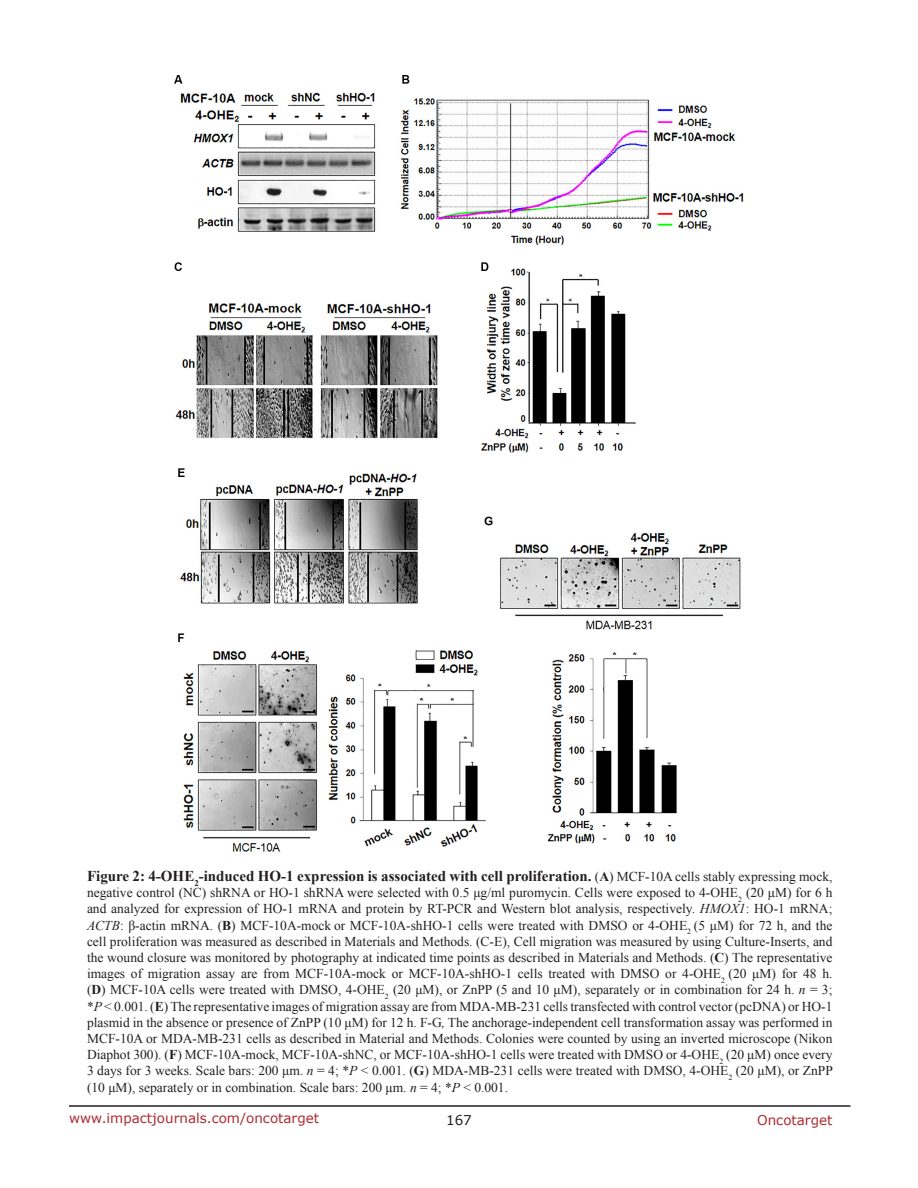
<style>
.page{position:relative;width:918px;height:1188px;background:#fff}
.page>*{position:absolute;margin:0;border:0;box-sizing:border-box;transform-origin:0 0}
.FigureText{font:700 15px "Times New Roman";color:#231f20}
.FigureText-2{font:13.5px/16.2px "Times New Roman";color:#231f20;text-align:justify}
.t1{font:13.5px "Verdana";color:#ac2b31}
.t2{font:13.5px "Verdana";color:#231f20}
.s1{font-weight:400;font-size:13.5px}
.s2{font-size:13.5px}
.s3{font-style:italic}
.s4{font-weight:700}
</style>
<div class="page">
<hr style="left:69px;top:1105px;width:781px;height:2px;background:#231f20">
<img style="left:175px;top:75px;width:569px;height:378px">
<img style="left:178px;top:468px;width:563px;height:384px">
<p class="FigureText" style="left:87px;top:866px;width:747px">Figure 2: 4-OHE<sub>2</sub>-induced HO-1 expression is associated with cell proliferation. <span class="s1">(</span><span class="s2">A</span><span class="s1">) MCF-10A cells stably expressing mock,</span></p>
<p class="FigureText-2" style="left:87px;top:884px;width:748px">negative control (NC) shRNA or HO-1 shRNA were selected with 0.5 μg/ml puromycin. Cells were exposed to 4-OHE<sub>2</sub> (20 μM) for 6 h and analyzed for expression of HO-1 mRNA and protein by RT-PCR and Western blot analysis, respectively. <span class="s3">HMOX1</span>: HO-1 mRNA; <span class="s3">ACTB</span>: β-actin mRNA. (<span class="s4">B</span>) MCF-10A-mock or MCF-10A-shHO-1 cells were treated with DMSO or 4-OHE<sub>2</sub> (5 μM) for 72 h, and the cell proliferation was measured as described in Materials and Methods. (C-E), Cell migration was measured by using Culture-Inserts, and the wound closure was monitored by photography at indicated time points as described in Materials and Methods. (<span class="s4">C</span>) The representative images of migration assay are from MCF-10A-mock or MCF-10A-shHO-1 cells treated with DMSO or 4-OHE<sub>2</sub> (20 μM) for 48 h. (<span class="s4">D</span>) MCF-10A cells were treated with DMSO, 4-OHE<sub>2</sub> (20 μM), or ZnPP (5 and 10 μM), separately or in combination for 24 h. <span class="s3">n</span> = 3; *<span class="s3">P</span> &lt; 0.001. (<span class="s4">E</span>) The representative images of migration assay are from MDA-MB-231 cells transfected with control vector (pcDNA) or HO-1 plasmid in the absence or presence of ZnPP (10 μM) for 12 h. F-G<span class="s3">,</span> The anchorage-independent cell transformation assay was performed in MCF-10A or MDA-MB-231 cells as described in Material and Methods. Colonies were counted by using an inverted microscope (Nikon Diaphot 300). (<span class="s4">F</span>) MCF-10A-mock, MCF-10A-shNC, or MCF-10A-shHO-1 cells were treated with DMSO or 4-OHE<sub>2</sub> (20 μM) once every 3 days for 3 weeks. Scale bars: 200 μm. <span class="s3">n</span> = 4; *<span class="s3">P</span> &lt; 0.001. (<span class="s4">G</span>) MDA-MB-231 cells were treated with DMSO, 4-OHE<sub>2</sub> (20 μM), or ZnPP (10 μM), separately or in combination. Scale bars: 200 μm. <span class="s3">n</span> = 4; *<span class="s3">P</span> &lt; 0.001.</p>
<p class="t1" style="left:69px;top:1109px;width:252px">www.impactjournals.com/oncotarget</p>
<p class="t2" style="left:446px;top:1111px;width:27px">167</p>
<p class="t1" style="left:757px;top:1111px;width:77px">Oncotarget</p>
</div>
